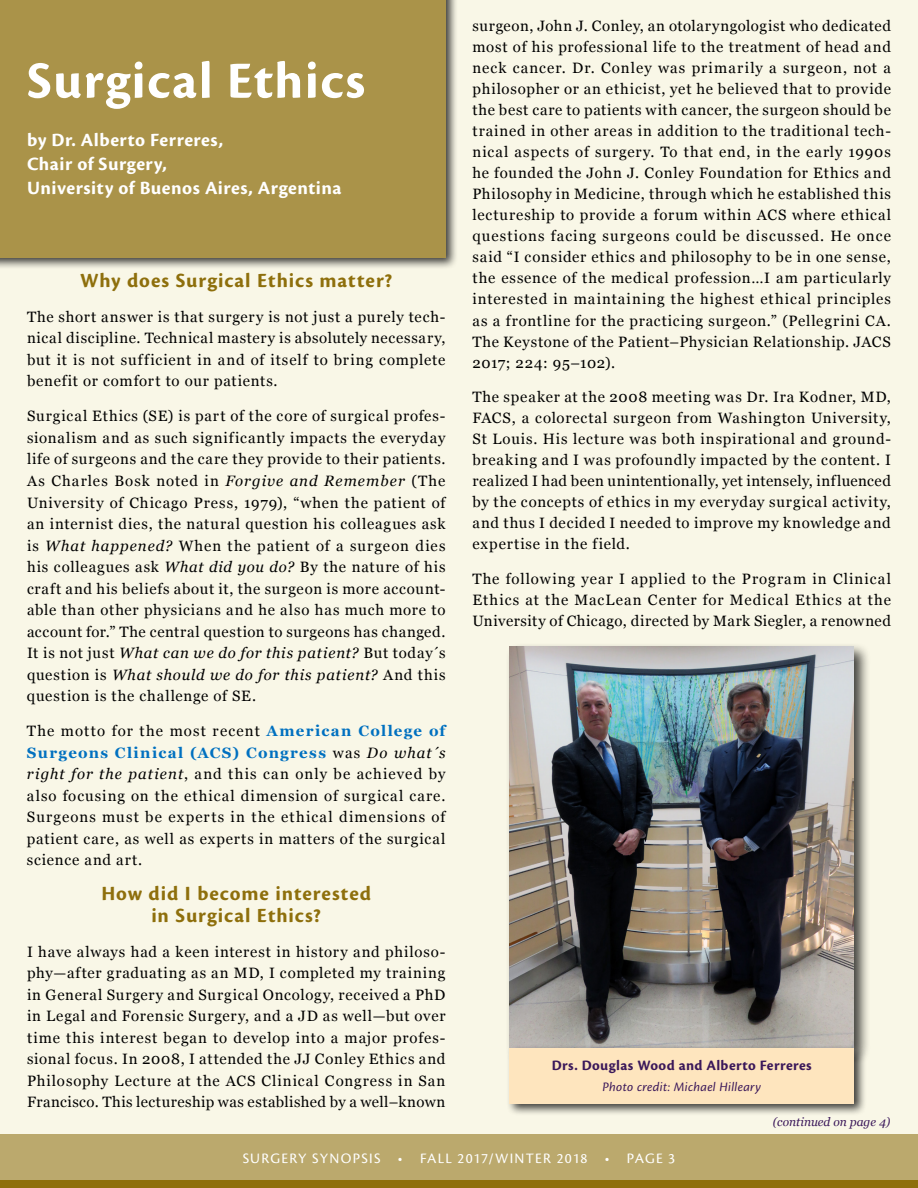
<style>
.page{position:relative;width:918px;height:1188px;background:#f9f7e7}
.page>*{position:absolute;margin:0;border:0;box-sizing:border-box;transform-origin:0 0}
.t1{font:700 54px "Cronos Pro";letter-spacing:.025em;color:#fff}
.t2{font:700 21px/21.5px "Cronos Pro";letter-spacing:.045em;color:#8e6f0c;text-align:center}
.t3{font:700 19.5px/24px "Cronos Pro";letter-spacing:.025em;color:#fff}
.t4{font:15px/21.5px "Georgia";letter-spacing:.04em;color:#000;text-align:justify}
.t5{font:15px "Cronos Pro";letter-spacing:.085em;color:#fff}
.t6{font:700 15px "Cronos Pro";letter-spacing:.03em;color:#3b185a}
.t7{font:italic 13.5px "Cronos Pro";letter-spacing:.02em;color:#3b185a}
.t8{font:italic 12px "Georgia";color:#3b185a}
.s1{font-style:italic}
.s2{font-weight:700;color:#0070c0}
</style>
<div class="page">
<div style="left:0;top:1134px;width:918px;height:54px;background:#bba96d"></div>
<div style="left:0;top:1180px;width:918px;height:8px;background:#8e6f0c"></div>
<div style="left:0;top:0;width:459px;height:270px;background:#000;opacity:.75"></div>
<div style="left:0;top:0;width:446px;height:257px;background:#aa9349"></div>
<div style="left:506px;top:642px;width:365px;height:423px;background:#000;opacity:.75"></div>
<img style="left:510px;top:646px;width:344px;height:398px">
<div style="left:506px;top:1044px;width:361px;height:73px;background:#000;opacity:.75"></div>
<div style="left:510px;top:1048px;width:344px;height:55px;background:#fee5be"></div>
<h1 class="t1" style="left:27px;top:50px;width:340px">Surgical Ethics</h1>
<h3 class="t3" style="left:27px;top:128px;width:316px">by Dr. Alberto Ferreres,<br>Chair of Surgery,<br>University of Buenos Aires, Argentina</h3>
<h2 class="t2" style="left:80px;top:270px;width:314px">Why does Surgical Ethics matter?</h2>
<p class="t4" style="left:27px;top:306px;width:420px">The short answer is that surgery is not just a purely tech&shy;nical discipline. Technical mastery is absolutely necessary, but it is not sufficient in and of itself to bring complete benefit or comfort to our patients.</p>
<p class="t4" style="left:27px;top:406px;width:420px">Surgical Ethics (SE) is part of the core of surgical profes&shy;sionalism and as such significantly impacts the everyday life of surgeons and the care they provide to their patients.<br>As Charles Bosk noted in <span class="s1">Forgive and Remember</span> (The University of Chicago Press, 1979), “when the patient of an internist dies, the natural question his colleagues ask is <span class="s1">What happened?</span> When the patient of a surgeon dies his colleagues ask <span class="s1">What did you do?</span> By the nature of his craft and his beliefs about it, the surgeon is more account&shy;able than other physicians and he also has much more to account for.” The central question to surgeons has changed.<br>It is not just <span class="s1">What can we do for this patient?</span> But today´s question is <span class="s1">What should we do for this patient?</span> And this question is the challenge of SE.</p>
<p class="t4" style="left:27px;top:721px;width:420px">The motto for the most recent <span class="s2">American College of Surgeons Clinical (ACS) Congress</span> was <span class="s1">Do what´s right for the patient</span>, and this can only be achieved by also focusing on the ethical dimension of surgical care.<br>Surgeons must be experts in the ethical dimensions of patient care, as well as experts in matters of the surgical science and art.</p>
<h2 class="t2" style="left:101px;top:883px;width:271px">How did I become interested in Surgical Ethics?</h2>
<p class="t4" style="left:27px;top:941px;width:420px">I have always had a keen interest in history and philoso&shy;phy—after graduating as an MD, I completed my training in General Surgery and Surgical Oncology, received a PhD in Legal and Forensic Surgery, and a JD as well—but over time this interest began to develop into a major profes&shy;sional focus. In 2008, I attended the JJ Conley Ethics and Philosophy Lecture at the ACS Clinical Congress in San Francisco. This lectureship was established by a well–known</p>
<p class="t4" style="left:472px;top:16px;width:420px;line-height:21px">surgeon, John J. Conley, an otolaryngologist who dedicated most of his professional life to the treatment of head and neck cancer. Dr. Conley was primarily a surgeon, not a philosopher or an ethicist, yet he believed that to provide the best care to patients with cancer, the surgeon should be trained in other areas in addition to the traditional tech&shy;nical aspects of surgery. To that end, in the early 1990s he founded the John J. Conley Foundation for Ethics and Philosophy in Medicine, through which he established this lectureship to provide a forum within ACS where ethical questions facing surgeons could be discussed. He once said “I consider ethics and philosophy to be in one sense, the essence of the medical profession…I am particularly interested in maintaining the highest ethical principles as a frontline for the practicing surgeon.” (Pellegrini CA.<br>The Keystone of the Patient–Physician Relationship. JACS 2017; 224: 95–102).</p>
<p class="t4" style="left:472px;top:387px;width:420px;line-height:21px">The speaker at the 2008 meeting was Dr. Ira Kodner, MD, FACS, a colorectal surgeon from Washington University, St Louis. His lecture was both inspirational and ground&shy;breaking and I was profoundly impacted by the content. I realized I had been unintentionally, yet intensely, influenced by the concepts of ethics in my everyday surgical activity, and thus I decided I needed to improve my knowledge and expertise in the field.</p>
<p class="t4" style="left:472px;top:569px;width:420px;line-height:21px">The following year I applied to the Program in Clinical Ethics at the MacLean Center for Medical Ethics at the University of Chicago, directed by Mark Siegler, a renowned</p>
<p class="t6" style="left:552px;top:1056px;width:262px">Drs. Douglas Wood and Alberto Ferreres</p>
<p class="t7" style="left:602px;top:1079px;width:160px">Photo credit: Michael Hilleary</p>
<p class="t8" style="left:773px;top:1114px;width:119px">(continued on page 4)</p>
<p class="t5" style="left:243px;top:1150px;width:434px">SURGERY SYNOPSIS • FALL 2017/WINTER 2018 • PAGE 3</p>
</div>
